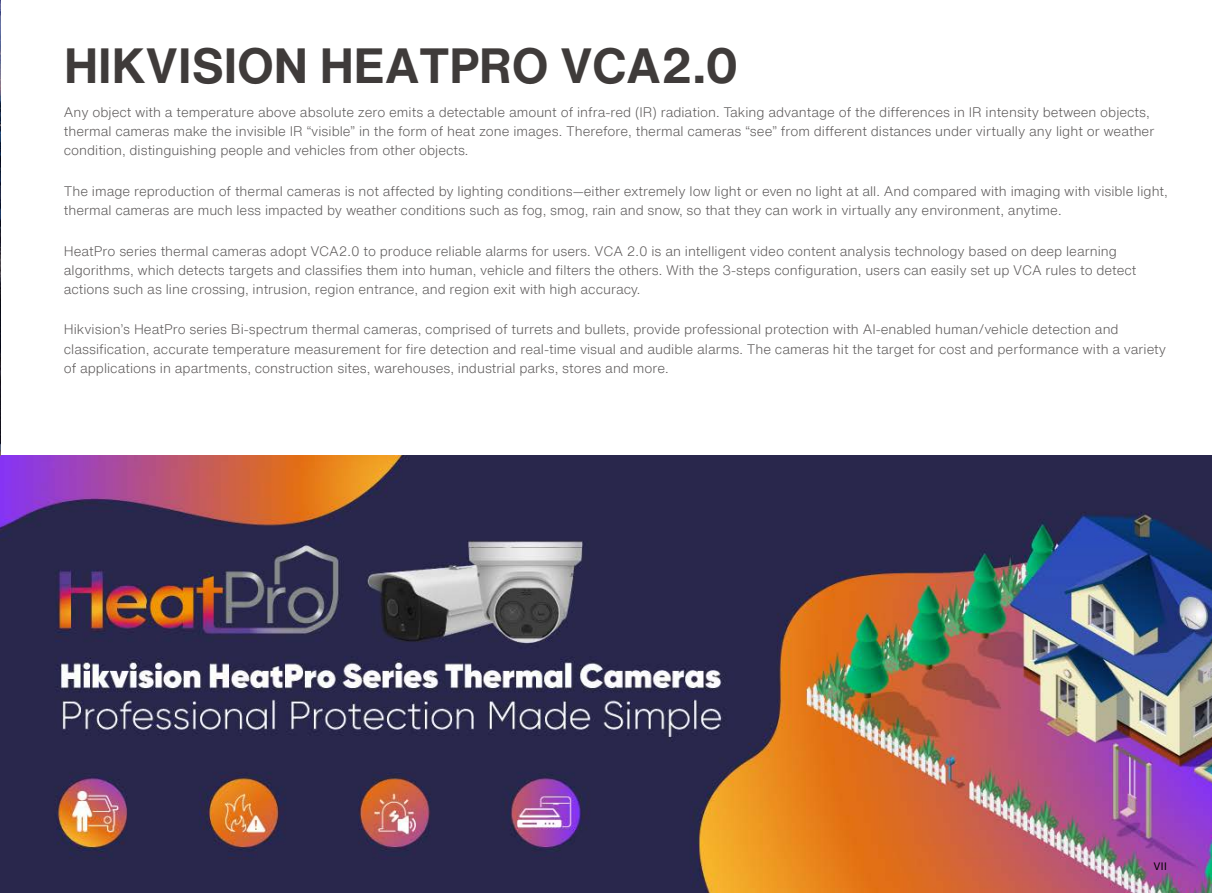
<style>
.page{position:relative;width:1212px;height:893px;background:#fff}
.page>*{position:absolute;margin:0;border:0;box-sizing:border-box;transform-origin:0 0}
.t1{font:700 48.6px "Helvetica Now Text";color:#3f3b3a}
.t2{font:300 13.5px/19.2px "Helvetica Now Text";color:#5a5757}
.t3{font:10.5px "Helvetica Now Text";color:#000}
</style>
<div class="page">
<img style="left:0;top:455px;width:1212px;height:438px">
<img style="left:0;top:0;width:1px;height:455px">
<h1 class="t1" style="left:64px;top:29px;width:675px">HIKVISION HEATPRO VCA2.0</h1>
<p class="t2" style="left:64px;top:102px;width:1092px">Any object with a temperature above absolute zero emits a detectable amount of infra-red (IR) radiation. Taking advantage of the differences in IR intensity between objects, thermal cameras make the invisible IR “visible” in the form of heat zone images. Therefore, thermal cameras “see” from different distances under virtually any light or weather condition, distinguishing people and vehicles from other objects.</p>
<p class="t2" style="left:64px;top:181px;width:1105px">The image reproduction of thermal cameras is not affected by lighting conditions—either extremely low light or even no light at all. And compared with imaging with visible light, thermal cameras are much less impacted by weather conditions such as fog, smog, rain and snow, so that they can work in virtually any environment, anytime.</p>
<p class="t2" style="left:64px;top:241px;width:1074px">HeatPro series thermal cameras adopt VCA2.0 to produce reliable alarms for users. VCA 2.0 is an intelligent video content analysis technology based on deep learning algorithms, which detects targets and classifies them into human, vehicle and filters the others. With the 3-steps configuration, users can easily set up VCA rules to detect actions such as line crossing, intrusion, region entrance, and region exit with high accuracy.</p>
<p class="t2" style="left:64px;top:320px;width:1104px">Hikvision’s HeatPro series Bi-spectrum thermal cameras, comprised of turrets and bullets, provide professional protection with AI-enabled human/vehicle detection and classification, accurate temperature measurement for fire detection and real-time visual and audible alarms. The cameras hit the target for cost and performance with a variety of applications in apartments, construction sites, warehouses, industrial parks, stores and more.</p>
<p class="t3" style="left:1153px;top:858px;width:15px">VII</p>
</div>
